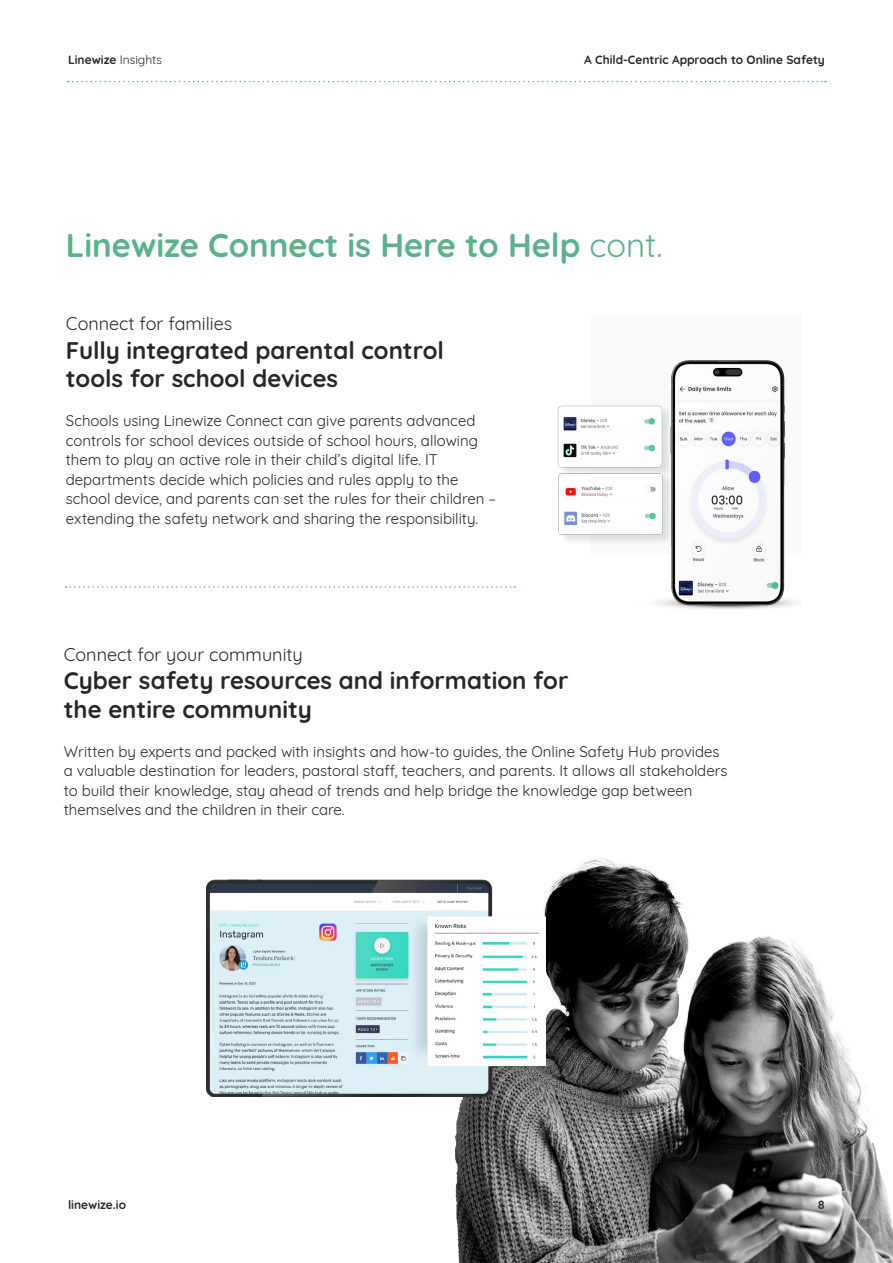
<style>
.page{position:relative;width:893px;height:1263px;background:#fff}
.page>*{position:absolute;margin:0;border:0;box-sizing:border-box;transform-origin:0 0}
.t1{font:700 33px "Quicksand";color:#5ab387}
.t2{font:700 24px/28.5px "Quicksand";color:#272726}
.t3{font:18px "Quicksand";color:#272726}
.t4{font:15px/19.5px "Quicksand";color:#272726}
.t5{font:700 12px "Quicksand";color:#272726}
.s1{font-weight:400}
</style>
<div class="page">
<img style="left:455px;top:858px;width:438px;height:405px">
<svg style="left:68px;top:81px;width:758px;height:1px"></svg>
<svg style="left:66px;top:586px;width:449px;height:2px"></svg>
<div style="left:592px;top:313px;width:210px;height:240px;background:#f9fafc"></div>
<img style="left:557px;top:360px;width:239px;height:249px">
<img style="left:207px;top:877px;width:338px;height:219px">
<p class="t5" style="left:68px;top:50px;width:96px">Linewize <span class="s1">Insights</span></p>
<p class="t5" style="left:584px;top:50px;width:242px">A Child-Centric Approach to Online Safety</p>
<h1 class="t1" style="left:66px;top:218px;width:598px">Linewize Connect is Here to Help <span class="s1">cont.</span></h1>
<p class="t3" style="left:66px;top:310px;width:168px">Connect for families</p>
<h2 class="t2" style="left:66px;top:334px;width:379px">Fully integrated parental control tools for school devices</h2>
<p class="t4" style="left:66px;top:410px;width:432px">Schools using Linewize Connect can give parents advanced controls for school devices outside of school hours, allowing them to play an active role in their child’s digital life. IT departments decide which policies and rules apply to the school device, and parents can set the rules for their children – extending the safety network and sharing the responsibility.</p>
<p class="t3" style="left:64px;top:640px;width:241px">Connect for your community</p>
<h2 class="t2" style="left:64px;top:664px;width:506px">Cyber safety resources and information for the entire community</h2>
<p class="t4" style="left:64px;top:740px;width:665px">Written by experts and packed with insights and how-to guides, the Online Safety Hub provides a valuable destination for leaders, pastoral staff, teachers, and parents. It allows all stakeholders to build their knowledge, stay ahead of trends and help bridge the knowledge gap between themselves and the children in their care.</p>
<p class="t5" style="left:68px;top:1195px;width:60px">linewize.io</p>
<p class="t5" style="left:818px;top:1195px;width:9px">8</p>
</div>
